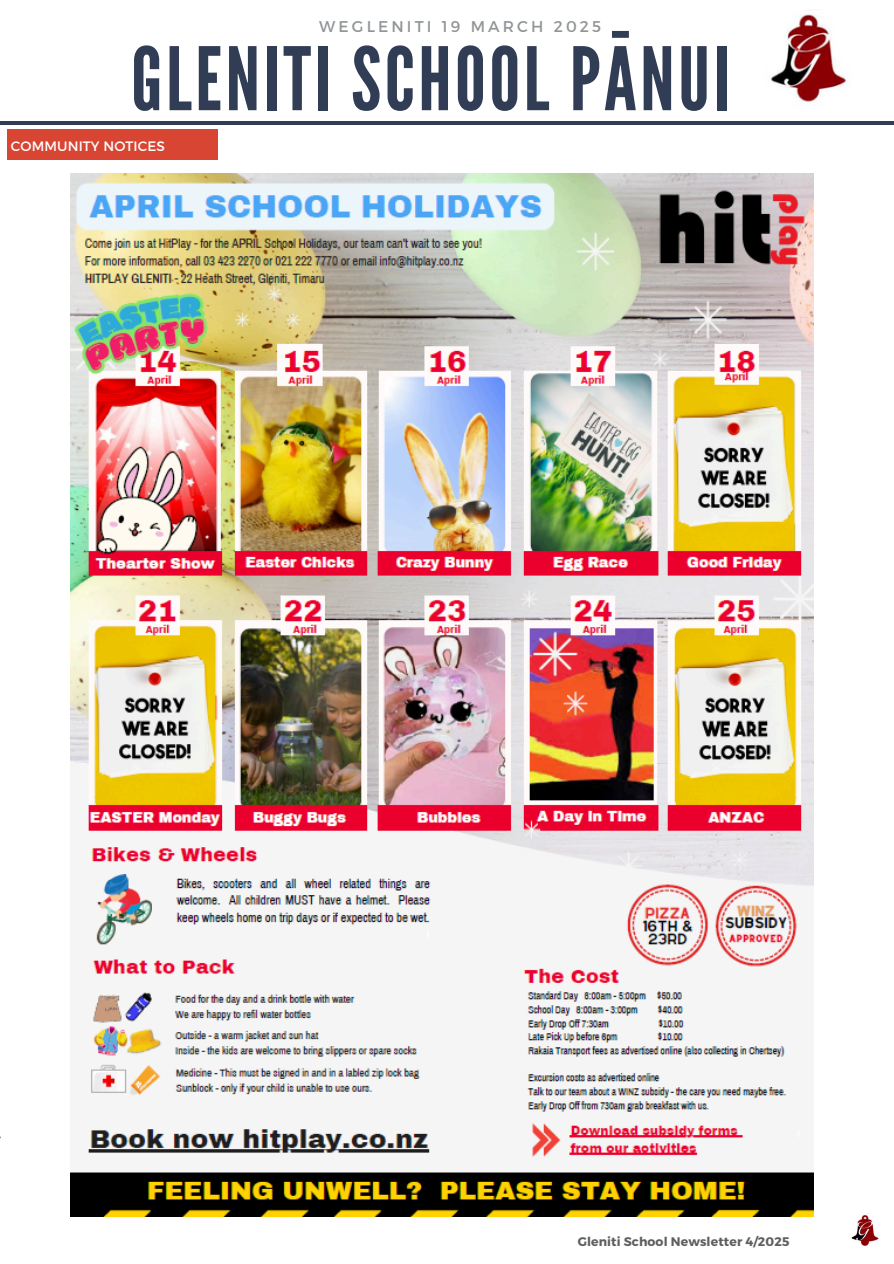
<style>
.page{position:relative;width:894px;height:1264px;background:#fff}
.page>*{position:absolute;margin:0;border:0;box-sizing:border-box;transform-origin:0 0}
.t1{font:87.15px "League Gothic";letter-spacing:.04em;color:#313c55}
.t2{font:15.6px "Montserrat";letter-spacing:.2em;color:#919597}
.t3{font:13.65px "Montserrat";letter-spacing:.01em;color:#fff}
.t4{font:700 12.45px "Montserrat";letter-spacing:.01em;color:#5f5f5f}
</style>
<div class="page">
<hr style="left:0;top:122px;width:893px;height:3px;background:#313c55">
<div style="left:7px;top:129px;width:210px;height:31px;background:#d84633"></div>
<img style="left:771px;top:14px;width:77px;height:88px">
<img style="left:851px;top:1215px;width:28px;height:31px">
<img style="left:70px;top:173px;width:743px;height:1043px">
<h3 class="t2" style="left:319px;top:16px;width:283px">WEGLENITI 19 MARCH 2025</h3>
<h2 class="t1" style="left:131px;top:29px;width:600px">GLENITI SCHOOL PĀNUI</h2>
<h1 class="t3" style="left:11px;top:137px;width:155px">COMMUNITY NOTICES</h1>
<p class="t4" style="left:577px;top:1233px;width:213px">Gleniti School Newsletter 4/2025</p>
</div>
